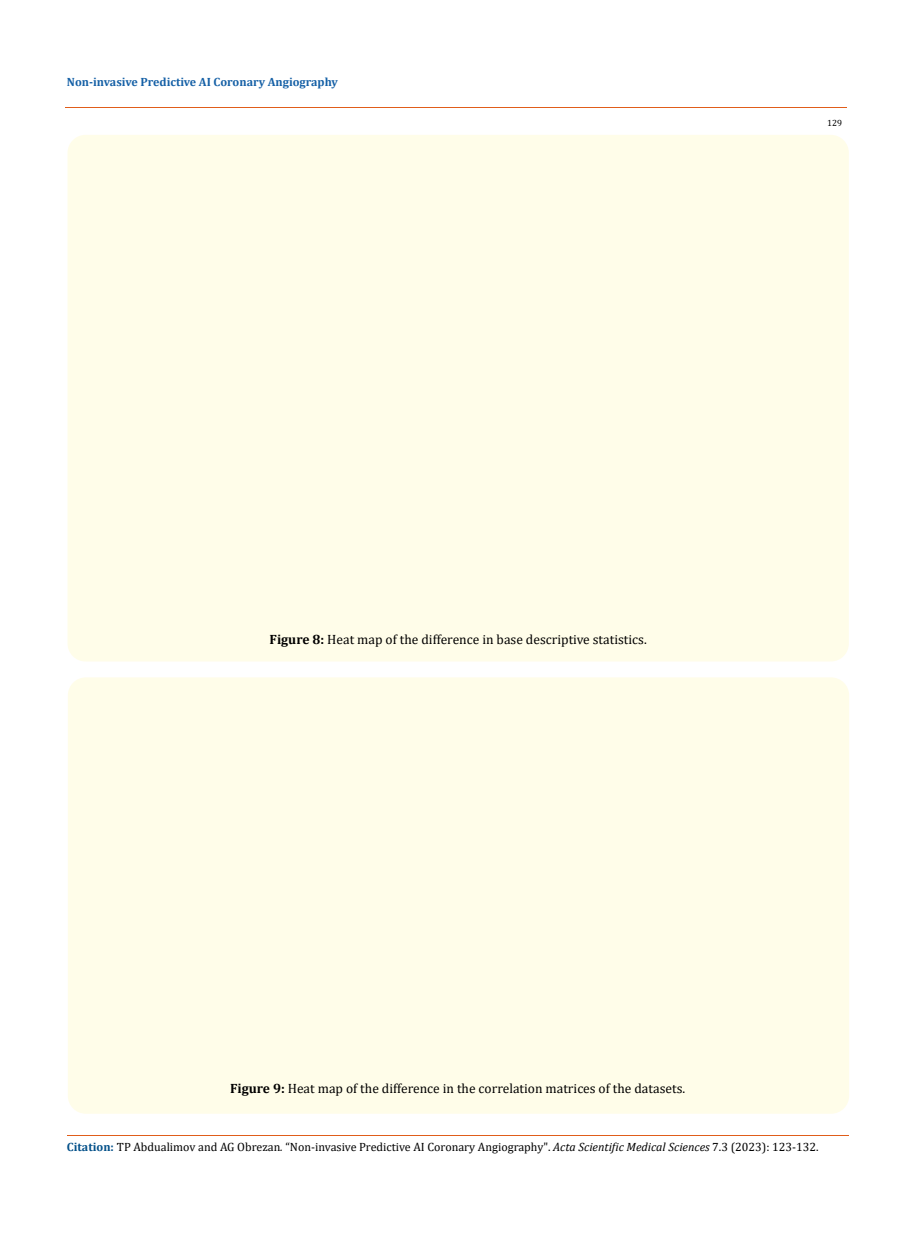
<style>
.page{position:relative;width:917px;height:1242px;background:#fff}
.page>*{position:absolute;margin:0;border:0;box-sizing:border-box;transform-origin:0 0}
.t1{font:13.5px "Cambria";color:#000}
.t2{font:12px "Cambria";color:#000}
.t3{font:700 12px "Cambria";color:#1560a6}
.t4{font:9px "Cambria";color:#000}
.s1{font-weight:700}
.s2{font-weight:700;color:#035089}
.s3{font-style:italic}
</style>
<div class="page">
<div style="left:68px;top:135px;width:780px;height:527px;background:#fffde9;border-radius:18px"></div>
<div style="left:68px;top:677px;width:781px;height:437px;background:#fffde9;border-radius:18px"></div>
<hr style="left:65px;top:108px;width:782px;height:1px;background:#e05d1a">
<hr style="left:67px;top:1136px;width:781px;height:1px;background:#e05d1a">
<p class="t3" style="left:67px;top:73px;width:272px">Non-invasive Predictive AI Coronary Angiography</p>
<p class="t4" style="left:827px;top:118px;width:16px">129</p>
<p class="t1" style="left:269px;top:631px;width:378px"><span class="s1">Figure 8:</span> Heat map of the difference in base descriptive statistics.</p>
<p class="t1" style="left:230px;top:1080px;width:456px"><span class="s1">Figure 9:</span> Heat map of the difference in the correlation matrices of the datasets.</p>
<p class="t2" style="left:67px;top:1140px;width:753px"><span class="s2">Citation:</span> TP Abdualimov and AG Obrezan<span class="s3">.</span> “Non-invasive Predictive AI Coronary Angiography". <span class="s3">Acta Scientific Medical Sciences</span> 7.3 (2023): 123-132.</p>
</div>
